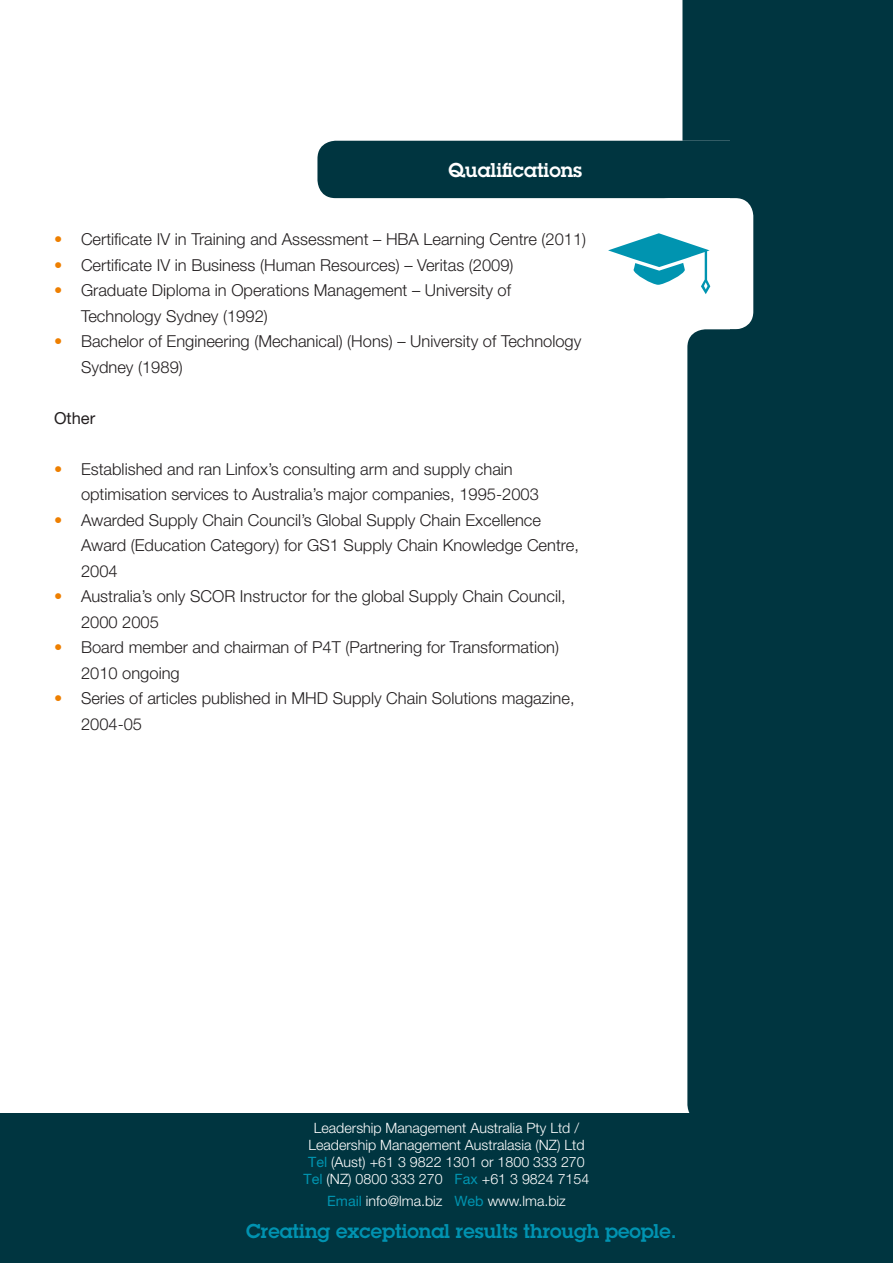
<style>
.page{position:relative;width:893px;height:1263px;background:#fff}
.page>*{position:absolute;margin:0;border:0;box-sizing:border-box;transform-origin:0 0}
.t1{font:600 19.5px "Lubalin Graph Std";color:#0093b1}
.t2{font:600 19.5px "Lubalin Graph Std";color:#fff}
.t3{font:300 16.5px/25.5px "Helvetica Neue LT Pro";color:#231f20}
.Bullets{font:16.5px "Helvetica Neue LT Pro";color:#231f20}
.t4{font:300 14.25px "Helvetica Neue LT Pro";color:#fff}
.s1{color:#ee7f00}
.s2{font-weight:400;color:#0094b0}
</style>
<div class="page">
<div style="left:0;top:1113px;width:893px;height:150px;background:#003540"></div>
<div style="left:730px;top:0;width:163px;height:1263px;background:#003540"></div>
<div style="left:682px;top:0;width:48px;height:141px;background:#003540"></div>
<div style="left:317px;top:141px;width:436px;height:57px;background:#003540;border-radius:18px"></div>
<div style="left:651px;top:198px;width:102px;height:131px;background:#fff;border-radius:18px"></div>
<svg style="left:608px;top:233px;width:102px;height:61px"></svg>
<div style="left:687px;top:329px;width:75px;height:794px;background:#003540;border-radius:18px"></div>
<p class="t2" style="left:448px;top:158px;width:135px">Qualifications</p>
<p class="t3" style="left:54px;top:226px;width:534px"><span class="s1">•</span> Certificate IV in Training and Assessment – HBA Learning Centre (2011)</p>
<p class="t3" style="left:54px;top:252px;width:461px"><span class="s1">•</span> Certificate IV in Business (Human Resources) – Veritas (2009)</p>
<p class="t3" style="left:81px;top:277px;width:431px;text-indent:-27px"><span class="s1">•</span> Graduate Diploma in Operations Management – University of<br>Technology Sydney (1992)</p>
<p class="t3" style="left:81px;top:328px;width:502px;text-indent:-27px"><span class="s1">•</span> Bachelor of Engineering (Mechanical) (Hons) – University of Technology<br>Sydney (1989)</p>
<p class="Bullets" style="left:54px;top:408px;width:43px">Other</p>
<p class="t3" style="left:81px;top:456px;width:459px;text-indent:-27px"><span class="s1">•</span> Established and ran Linfox’s consulting arm and supply chain optimisation services to Australia’s major companies, 1995-2003</p>
<p class="t3" style="left:81px;top:507px;width:499px;text-indent:-27px"><span class="s1">•</span> Awarded Supply Chain Council’s Global Supply Chain Excellence<br>Award (Education Category) for GS1 Supply Chain Knowledge Centre,<br>2004</p>
<p class="t3" style="left:81px;top:583px;width:486px;text-indent:-27px"><span class="s1">•</span> Australia’s only SCOR Instructor for the global Supply Chain Council,<br>2000 2005</p>
<p class="t3" style="left:81px;top:634px;width:480px;text-indent:-27px"><span class="s1">•</span> Board member and chairman of P4T (Partnering for Transformation)<br>2010 ongoing</p>
<p class="t3" style="left:81px;top:685px;width:495px;text-indent:-27px"><span class="s1">•</span> Series of articles published in MHD Supply Chain Solutions magazine,<br>2004-05</p>
<p class="t4" style="left:314px;top:1119px;width:267px">Leadership Management Australia Pty Ltd /</p>
<p class="t4" style="left:308px;top:1136px;width:278px">Leadership Management Australasia (NZ) Ltd</p>
<p class="t4" style="left:308px;top:1153px;width:278px"><span class="s2">Tel</span> (Aust) +61 3 9822 1301 or 1800 333 270</p>
<p class="t4" style="left:304px;top:1170px;width:287px"><span class="s2">Tel</span> (NZ) 0800 333 270 <span class="s2">Fax</span> +61 3 9824 7154</p>
<p class="t4" style="left:327px;top:1192px;width:240px"><span class="s2">Email</span> info@lma.biz <span class="s2">Web</span> www.lma.biz</p>
<p class="t1" style="left:246px;top:1218px;width:432px">Creating exceptional results through people.</p>
</div>
